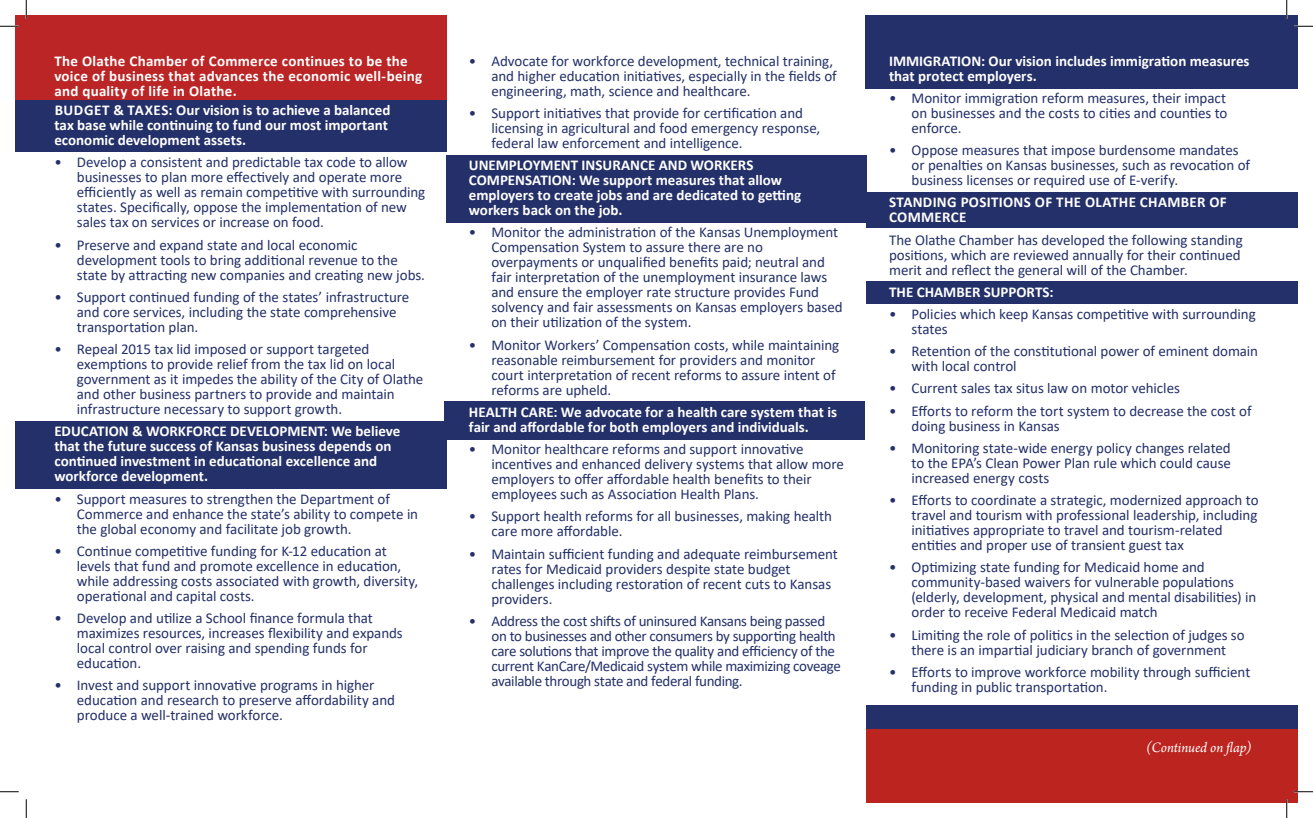
<style>
.page{position:relative;width:1313px;height:818px;background:#fff}
.page>*{position:absolute;margin:0;border:0;box-sizing:border-box;transform-origin:0 0}
.t1{font:15px/15px "Calibri";letter-spacing:-.005em;color:#243069}
.t2{font:700 15px/15px "Calibri";color:#fff}
.t3{font:15px/15px "Calibri";letter-spacing:-.025em;color:#243069}
.t4{font:700 15px/15px "Calibri";letter-spacing:.02em;color:#fff}
.t5{font:italic 15px "Arno Pro";letter-spacing:-.005em;color:#fff}
</style>
<div class="page">
<div style="left:15px;top:15px;width:431px;height:101px;background:#bc2525"></div>
<div style="left:866px;top:705px;width:432px;height:24px;background:#243069"></div>
<div style="left:15px;top:100px;width:431px;height:52px;background:#243069"></div>
<div style="left:865px;top:15px;width:432px;height:74px;background:#243069"></div>
<div style="left:866px;top:192px;width:432px;height:35px;background:#243069"></div>
<div style="left:444px;top:401px;width:420px;height:39px;background:#243069"></div>
<div style="left:446px;top:155px;width:420px;height:68px;background:#243069"></div>
<div style="left:866px;top:281px;width:432px;height:22px;background:#243069"></div>
<div style="left:15px;top:421px;width:431px;height:67px;background:#243069"></div>
<div style="left:866px;top:729px;width:432px;height:73px;background:#bc241f"></div>
<svg style="left:0;top:25px;width:19px;height:2px"></svg>
<svg style="left:1294px;top:25px;width:18px;height:2px"></svg>
<svg style="left:0;top:791px;width:19px;height:1px"></svg>
<svg style="left:1294px;top:790px;width:18px;height:2px"></svg>
<svg style="left:25px;top:0;width:2px;height:19px"></svg>
<svg style="left:25px;top:799px;width:2px;height:19px"></svg>
<svg style="left:1286px;top:0;width:1px;height:19px"></svg>
<svg style="left:1285px;top:799px;width:2px;height:19px"></svg>
<p class="t4" style="left:54px;top:53px;width:369px">The Olathe Chamber of Commerce continues to be the voice of business that advances the economic well‐being and quality of life in Olathe.</p>
<p class="t2" style="left:54px;top:102px;width:337px">BUDGET &amp; TAXES: Our vision is to achieve a balanced tax base while continuing to fund our most important economic development assets.</p>
<p class="t1" style="left:77px;top:154px;width:350px;text-indent:-22px">• Develop a consistent and predictable tax code to allow businesses to plan more effectively and operate more efficiently as well as remain competitive with surrounding states. Specifically, oppose the implementation of new sales tax on services or increase on food.</p>
<p class="t1" style="left:77px;top:237px;width:350px;text-indent:-22px">• Preserve and expand state and local economic development tools to bring additional revenue to the state by attracting new companies and creating new jobs.</p>
<p class="t1" style="left:77px;top:289px;width:334px;text-indent:-22px">• Support continued funding of the states’ infrastructure and core services, including the state comprehensive transportation plan.</p>
<p class="t1" style="left:77px;top:341px;width:348px;text-indent:-22px">• Repeal 2015 tax lid imposed or support targeted exemptions to provide relief from the tax lid on local government as it impedes the ability of the City of Olathe and other business partners to provide and maintain infrastructure necessary to support growth.</p>
<p class="t2" style="left:54px;top:423px;width:347px">EDUCATION &amp; WORKFORCE DEVELOPMENT: We believe that the future success of Kansas business depends on continued investment in educational excellence and workforce development.</p>
<p class="t1" style="left:77px;top:490px;width:343px;text-indent:-22px">• Support measures to strengthen the Department of<br>Commerce and enhance the state’s ability to compete in the global economy and facilitate job growth.</p>
<p class="t1" style="left:77px;top:543px;width:343px;text-indent:-22px">• Continue competitive funding for K‐12 education at levels that fund and promote excellence in education, while addressing costs associated with growth, diversity, operational and capital costs.</p>
<p class="t1" style="left:77px;top:610px;width:327px;text-indent:-22px">• Develop and utilize a School finance formula that maximizes resources, increases flexibility and expands local control over raising and spending funds for education.</p>
<p class="t1" style="left:77px;top:677px;width:320px;text-indent:-22px">• Invest and support innovative programs in higher education and research to preserve affordability and produce a well-trained workforce.</p>
<p class="t1" style="left:491px;top:53px;width:347px;text-indent:-22px">• Advocate for workforce development, technical training, and higher education initiatives, especially in the fields of engineering, math, science and healthcare.</p>
<p class="t1" style="left:491px;top:105px;width:330px;text-indent:-22px">• Support initiatives that provide for certification and licensing in agricultural and food emergency response, federal law enforcement and intelligence.</p>
<p class="t2" style="left:469px;top:157px;width:334px">UNEMPLOYMENT INSURANCE AND WORKERS COMPENSATION: We support measures that allow employers to create jobs and are dedicated to getting workers back on the job.</p>
<p class="t1" style="left:491px;top:224px;width:353px;text-indent:-22px">• Monitor the administration of the Kansas Unemployment Compensation System to assure there are no overpayments or unqualified benefits paid; neutral and fair interpretation of the unemployment insurance laws and ensure the employer rate structure provides Fund solvency and fair assessments on Kansas employers based on their utilization of the system.</p>
<p class="t1" style="left:491px;top:337px;width:349px;text-indent:-22px">• Monitor Workers’ Compensation costs, while maintaining reasonable reimbursement for providers and monitor court interpretation of recent reforms to assure intent of reforms are upheld.</p>
<p class="t2" style="left:469px;top:404px;width:369px">HEALTH CARE: We advocate for a health care system that is fair and affordable for both employers and individuals.</p>
<p class="t1" style="left:491px;top:441px;width:354px;text-indent:-22px">• Monitor healthcare reforms and support innovative incentives and enhanced delivery systems that allow more employers to offer affordable health benefits to their employees such as Association Health Plans.</p>
<p class="t1" style="left:491px;top:508px;width:342px;text-indent:-22px">• Support health reforms for all businesses, making health care more affordable.</p>
<p class="t1" style="left:491px;top:545px;width:348px;text-indent:-22px">• Maintain sufficient funding and adequate reimbursement rates for Medicaid providers despite state budget challenges including restoration of recent cuts to Kansas providers.</p>
<p class="t3" style="left:491px;top:613px;width:351px;text-indent:-22px">• Address the cost shifts of uninsured Kansans being passed on to businesses and other consumers by supporting health care solutions that improve the quality and efficiency of the current KanCare/Medicaid system while maximizing coveage available through state and federal funding.</p>
<p class="t2" style="left:889px;top:53px;width:362px">IMMIGRATION: Our vision includes immigration measures that protect employers.</p>
<p class="t1" style="left:911px;top:90px;width:317px;text-align:justify;text-indent:-22px">• Monitor immigration reform measures, their impact on businesses and the costs to cities and counties to enforce.</p>
<p class="t1" style="left:911px;top:142px;width:340px;text-indent:-22px">• Oppose measures that impose burdensome mandates or penalties on Kansas businesses, such as revocation of business licenses or required use of E-verify.</p>
<p class="t4" style="left:889px;top:195px;width:339px">STANDING POSITIONS OF THE OLATHE CHAMBER OF<br>COMMERCE</p>
<p class="t1" style="left:889px;top:232px;width:355px">The Olathe Chamber has developed the following standing positions, which are reviewed annually for their continued merit and reflect the general will of the Chamber.</p>
<p class="t2" style="left:889px;top:284px;width:166px">THE CHAMBER SUPPORTS:</p>
<p class="t1" style="left:911px;top:306px;width:346px;text-indent:-22px">• Policies which keep Kansas competitive with surrounding states</p>
<p class="t1" style="left:911px;top:343px;width:348px;text-indent:-22px">• Retention of the constitutional power of eminent domain with local control</p>
<p class="t1" style="left:889px;top:380px;width:292px">• Current sales tax situs law on motor vehicles</p>
<p class="t1" style="left:911px;top:403px;width:341px;text-indent:-22px">• Efforts to reform the tort system to decrease the cost of doing business in Kansas</p>
<p class="t1" style="left:911px;top:440px;width:321px;text-align:justify;text-indent:-22px">• Monitoring state-wide energy policy changes related to the EPA’s Clean Power Plan rule which could cause increased energy costs</p>
<p class="t1" style="left:911px;top:492px;width:348px;text-indent:-22px">• Efforts to coordinate a strategic, modernized approach to travel and tourism with professional leadership, including initiatives appropriate to travel and tourism-related entities and proper use of transient guest tax</p>
<p class="t1" style="left:911px;top:559px;width:346px;text-indent:-22px">• Optimizing state funding for Medicaid home and community-based waivers for vulnerable populations (elderly, development, physical and mental disabilities) in order to receive Federal Medicaid match</p>
<p class="t1" style="left:889px;top:626px;width:357px;text-align:center">• Limiting the role of politics in the selection of judges so there is an impartial judiciary branch of government</p>
<p class="t1" style="left:911px;top:664px;width:340px;text-indent:-22px">• Efforts to improve workforce mobility through sufficient funding in public transportation.</p>
<p class="t5" style="left:1146px;top:738px;width:107px">(Continued on flap)</p>
</div>
